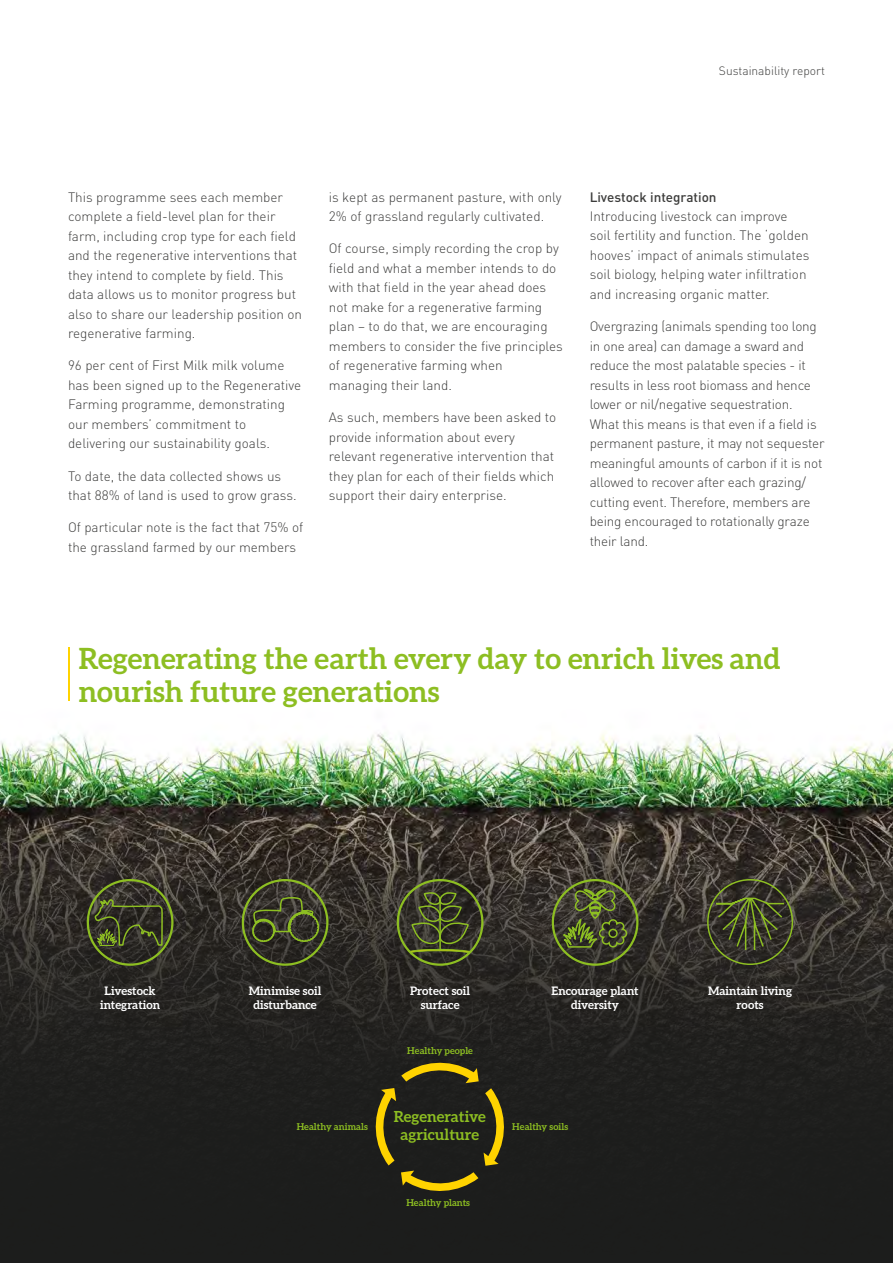
<style>
.page{position:relative;width:893px;height:1263px;background:#fff}
.page>*{position:absolute;margin:0;border:0;box-sizing:border-box;transform-origin:0 0}
.t1{font:700 29.25px/32.2px "Aleo";color:#8dbe22}
.t2{font:700 15.3px/18.3px "Aleo";color:#8dbe22;text-align:center}
.t3{font:300 13.5px/19.5px "DIN Pro";color:#3c3c3b}
.t4{font:500 13.5px "DIN Pro";color:#3c3c3b}
.t5{font:300 12px "DIN Pro";color:#3c3c3b}
.t6{font:700 11.7px/14.1px "Aleo";color:#fff;text-align:center}
.t7{font:700 9.3px "Aleo";color:#8dbe22}
</style>
<div class="page">
<img style="left:0;top:660px;width:893px;height:134px">
<svg style="left:0;top:794px;width:893px;height:469px;background:#292824"></svg>
<hr style="left:68px;top:648px;width:1px;height:53px;background:#ffd300">
<svg style="left:371px;top:1058px;width:137px;height:137px;background:#3c3618"></svg>
<div style="left:87px;top:879px;width:86px;height:87px;border:2px solid #8dbe22;border-radius:50%"></div>
<svg style="left:94px;top:897px;width:70px;height:61px;background:#3d4127"></svg>
<div style="left:242px;top:879px;width:86px;height:87px;border:2px solid #8dbe22;border-radius:50%"></div>
<svg style="left:251px;top:895px;width:69px;height:48px;background:#41462a"></svg>
<div style="left:397px;top:879px;width:86px;height:87px;border:2px solid #8dbe22;border-radius:50%"></div>
<svg style="left:409px;top:892px;width:62px;height:61px;background:#424927"></svg>
<div style="left:552px;top:879px;width:86px;height:87px;border:2px solid #8dbe22;border-radius:50%"></div>
<svg style="left:562px;top:888px;width:66px;height:85px;background:#464d2b"></svg>
<div style="left:707px;top:879px;width:86px;height:86px;border:2px solid #8dbe22;border-radius:50%"></div>
<svg style="left:715px;top:896px;width:71px;height:55px;background:#414629"></svg>
<p class="t5" style="left:719px;top:62px;width:107px">Sustainability report</p>
<p class="t3" style="left:68px;top:186px;width:236px">This programme sees each member complete a field-level plan for their farm, including crop type for each field and the regenerative interventions that they intend to complete by field. This data allows us to monitor progress but also to share our leadership position on regenerative farming.</p>
<p class="t3" style="left:68px;top:355px;width:235px">96 per cent of First Milk milk volume has been signed up to the Regenerative Farming programme, demonstrating our members’ commitment to delivering our sustainability goals.</p>
<p class="t3" style="left:68px;top:465px;width:227px">To date, the data collected shows us that 88% of land is used to grow grass.</p>
<p class="t3" style="left:68px;top:517px;width:237px">Of particular note is the fact that 75% of the grassland farmed by our members</p>
<p class="t3" style="left:329px;top:186px;width:234px">is kept as permanent pasture, with only<br>2% of grassland regularly cultivated.</p>
<p class="t3" style="left:329px;top:238px;width:236px">Of course, simply recording the crop by field and what a member intends to do with that field in the year ahead does not make for a regenerative farming plan – to do that, we are encouraging members to consider the five principles of regenerative farming when managing their land.</p>
<p class="t3" style="left:329px;top:407px;width:229px">As such, members have been asked to provide information about every relevant regenerative intervention that they plan for each of their fields which support their dairy enterprise.</p>
<p class="t4" style="left:590px;top:187px;width:128px">Livestock integration</p>
<p class="t3" style="left:590px;top:206px;width:221px">Introducing livestock can improve soil fertility and function. The ‘golden hooves’ impact of animals stimulates soil biology, helping water infiltration and increasing organic matter.</p>
<p class="t3" style="left:590px;top:316px;width:236px">Overgrazing (animals spending too long in one area) can damage a sward and reduce the most palatable species - it results in less root biomass and hence lower or nil/negative sequestration.<br>What this means is that even if a field is permanent pasture, it may not sequester meaningful amounts of carbon if it is not allowed to recover after each grazing/ cutting event. Therefore, members are being encouraged to rotationally graze their land.</p>
<h1 class="t1" style="left:79px;top:642px;width:703px">Regenerating the earth every day to enrich lives and nourish future generations</h1>
<p class="t6" style="left:100px;top:983px;width:62px">Livestock integration</p>
<p class="t6" style="left:249px;top:983px;width:74px">Minimise soil disturbance</p>
<p class="t6" style="left:410px;top:983px;width:62px">Protect soil surface</p>
<p class="t6" style="left:552px;top:983px;width:88px">Encourage plant diversity</p>
<p class="t6" style="left:708px;top:983px;width:86px">Maintain living roots</p>
<p class="t7" style="left:297px;top:1121px;width:73px">Healthy animals</p>
<p class="t7" style="left:407px;top:1045px;width:67px">Healthy people</p>
<p class="t2" style="left:394px;top:1107px;width:94px">Regenerative agriculture</p>
<p class="t7" style="left:406px;top:1197px;width:65px">Healthy plants</p>
<p class="t7" style="left:512px;top:1121px;width:57px">Healthy soils</p>
</div>
